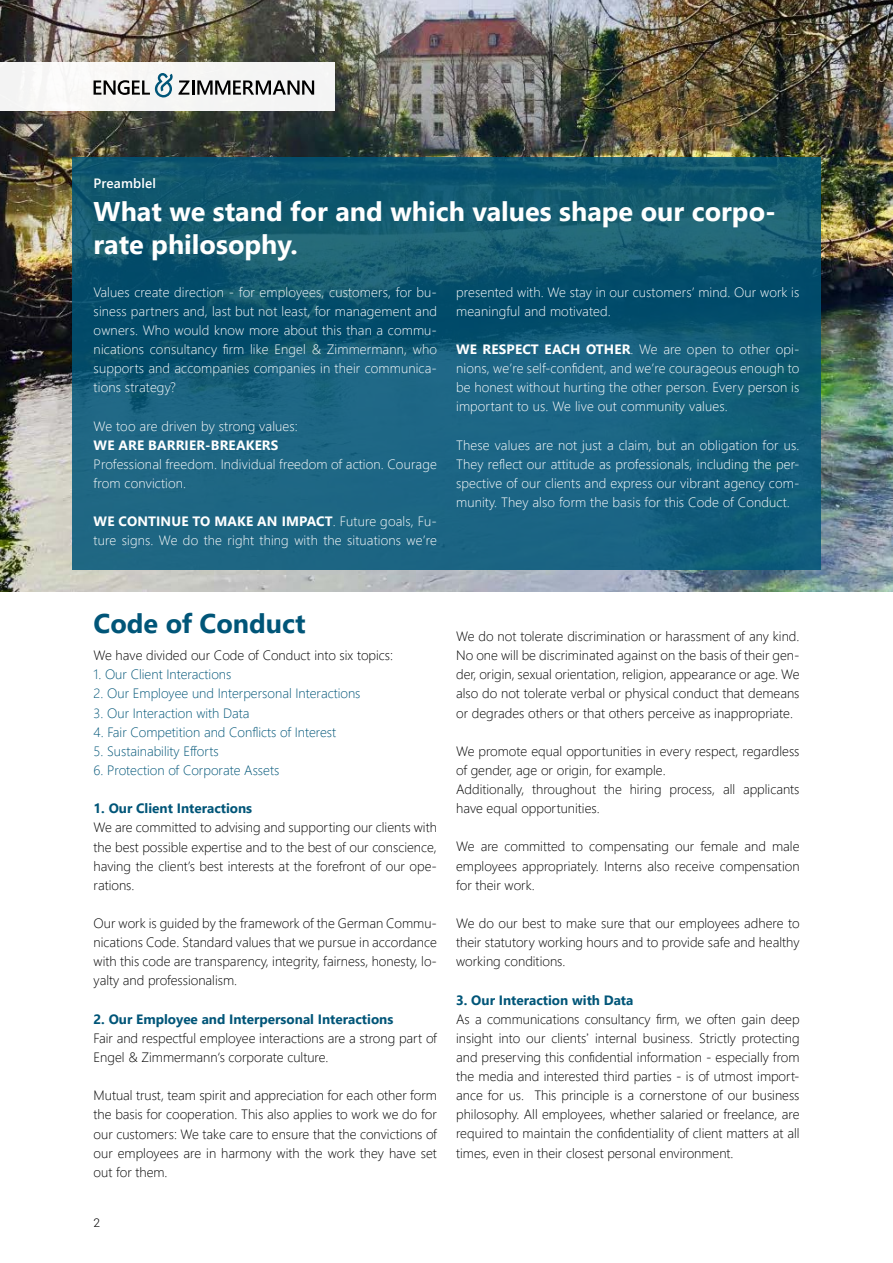
<style>
.page{position:relative;width:893px;height:1263px;background:#fff}
.page>*{position:absolute;margin:0;border:0;box-sizing:border-box;transform-origin:0 0}
.t1{font:700 27px/33px "Segoe UI";color:#fff}
.t2{font:700 27px "Segoe UI";color:#005578}
.t3{font:300 13.5px/19.2px "Segoe UI";color:#000;text-align:justify}
.t4{font:300 13.5px/19.2px "Segoe UI";letter-spacing:.01em;color:#fff;text-align:justify}
.t5{font:300 13.5px "Segoe UI";color:#005578}
.t6{font:700 13.5px "Segoe UI";color:#005578}
.t7{font:700 13.5px "Segoe UI";letter-spacing:.01em;color:#fff}
.t8{font:600 13.5px "Segoe UI";letter-spacing:.01em;color:#fff}
.t9{font:300 12px "Roboto";color:#000}
.s1{font-weight:700}
</style>
<div class="page">
<img style="left:0;top:0;width:893px;height:591px">
<svg style="left:72px;top:157px;width:749px;height:413px;background:#145c78"></svg>
<div style="left:0;top:62px;width:335px;height:49px;background:#f5f5f5"></div>
<svg style="left:94px;top:73px;width:220px;height:24px"></svg>
<p class="t8" style="left:94px;top:171px;width:64px">Preamblel</p>
<h1 class="t1" style="left:94px;top:193px;width:684px">What we stand for and which values shape our corpo&shy;rate philosophy.</h1>
<p class="t4" style="left:94px;top:281px;width:345px">Values create direction - for employees, customers, for bu&shy;siness partners and, last but not least, for management and owners. Who would know more about this than a commu&shy;nications consultancy firm like Engel &amp; Zimmermann, who supports and accompanies companies in their communica&shy;tions strategy?</p>
<p class="t4" style="left:94px;top:415px;width:206px">We too are driven by strong values:</p>
<p class="t7" style="left:94px;top:432px;width:186px">WE ARE BARRIER-BREAKERS</p>
<p class="t4" style="left:94px;top:453px;width:345px">Professional freedom. Individual freedom of action. Courage from conviction.</p>
<p class="t4" style="left:94px;top:510px;width:345px"><span class="s1">WE CONTINUE TO MAKE AN IMPACT</span>. Future goals, Fu&shy;ture signs. We do the right thing with the situations we’re</p>
<p class="t4" style="left:456px;top:281px;width:345px">presented with. We stay in our customers’ mind. Our work is meaningful and motivated.</p>
<p class="t4" style="left:456px;top:338px;width:345px"><span class="s1">WE RESPECT EACH OTHER</span>. We are open to other opi&shy;nions, we’re self-confident, and we’re courageous enough to be honest without hurting the other person. Every person is important to us. We live out community values.</p>
<p class="t4" style="left:456px;top:434px;width:345px">These values are not just a claim, but an obligation for us.<br>They reflect our attitude as professionals, including the per&shy;spective of our clients and express our vibrant agency com&shy;munity. They also form the basis for this Code of Conduct.</p>
<h1 class="t2" style="left:94px;top:598px;width:214px">Code of Conduct</h1>
<p class="t3" style="left:94px;top:644px;width:301px">We have divided our Code of Conduct into six topics:</p>
<p class="t5" style="left:94px;top:662px;width:139px">1. Our Client Interactions</p>
<p class="t5" style="left:94px;top:681px;width:268px">2. Our Employee und Interpersonal Interactions</p>
<p class="t5" style="left:94px;top:700px;width:158px">3. Our Interaction with Data</p>
<p class="t5" style="left:94px;top:719px;width:244px">4. Fair Competition and Conflicts of Interest</p>
<p class="t5" style="left:94px;top:738px;width:127px">5. Sustainability Efforts</p>
<p class="t5" style="left:94px;top:757px;width:187px">6. Protection of Corporate Assets</p>
<p class="t6" style="left:94px;top:796px;width:160px">1. Our Client Interactions</p>
<p class="t3" style="left:94px;top:817px;width:345px">We are committed to advising and supporting our clients with the best possible expertise and to the best of our conscience, having the client’s best interests at the forefront of our ope&shy;rations.</p>
<p class="t3" style="left:94px;top:912px;width:345px">Our work is guided by the framework of the German Commu&shy;nications Code. Standard values that we pursue in accordance with this code are transparency, integrity, fairness, honesty, lo&shy;yalty and professionalism.</p>
<p class="t6" style="left:94px;top:1006px;width:301px">2. Our Employee and Interpersonal Interactions</p>
<p class="t3" style="left:94px;top:1027px;width:345px">Fair and respectful employee interactions are a strong part of<br>Engel &amp; Zimmermann‘s corporate culture.</p>
<p class="t3" style="left:94px;top:1084px;width:345px">Mutual trust, team spirit and appreciation for each other form the basis for cooperation. This also applies to work we do for our customers: We take care to ensure that the convictions of our employees are in harmony with the work they have set out for them.</p>
<p class="t9" style="left:94px;top:1214px;width:8px">2</p>
<p class="t3" style="left:456px;top:625px;width:345px">We do not tolerate discrimination or harassment of any kind.<br>No one will be discriminated against on the basis of their gen&shy;der, origin, sexual orientation, religion, appearance or age. We also do not tolerate verbal or physical conduct that demeans or degrades others or that others perceive as inappropriate.</p>
<p class="t3" style="left:456px;top:740px;width:345px;text-align:left">We promote equal opportunities in every respect, regardless of gender, age or origin, for example.<br>Additionally, throughout the hiring process, all applicants have equal opportunities.</p>
<p class="t3" style="left:456px;top:836px;width:345px">We are committed to compensating our female and male employees appropriately. Interns also receive compensation for their work.</p>
<p class="t3" style="left:456px;top:912px;width:345px">We do our best to make sure that our employees adhere to their statutory working hours and to provide safe and healthy working conditions.</p>
<p class="t6" style="left:456px;top:987px;width:179px">3. Our Interaction with Data</p>
<p class="t3" style="left:456px;top:1008px;width:345px">As a communications consultancy firm, we often gain deep insight into our clients’ internal business. Strictly protecting and preserving this confidential information - especially from the media and interested third parties - is of utmost import&shy;ance for us. This principle is a cornerstone of our business philosophy. All employees, whether salaried or freelance, are required to maintain the confidentiality of client matters at all times, even in their closest personal environment.</p>
</div>
